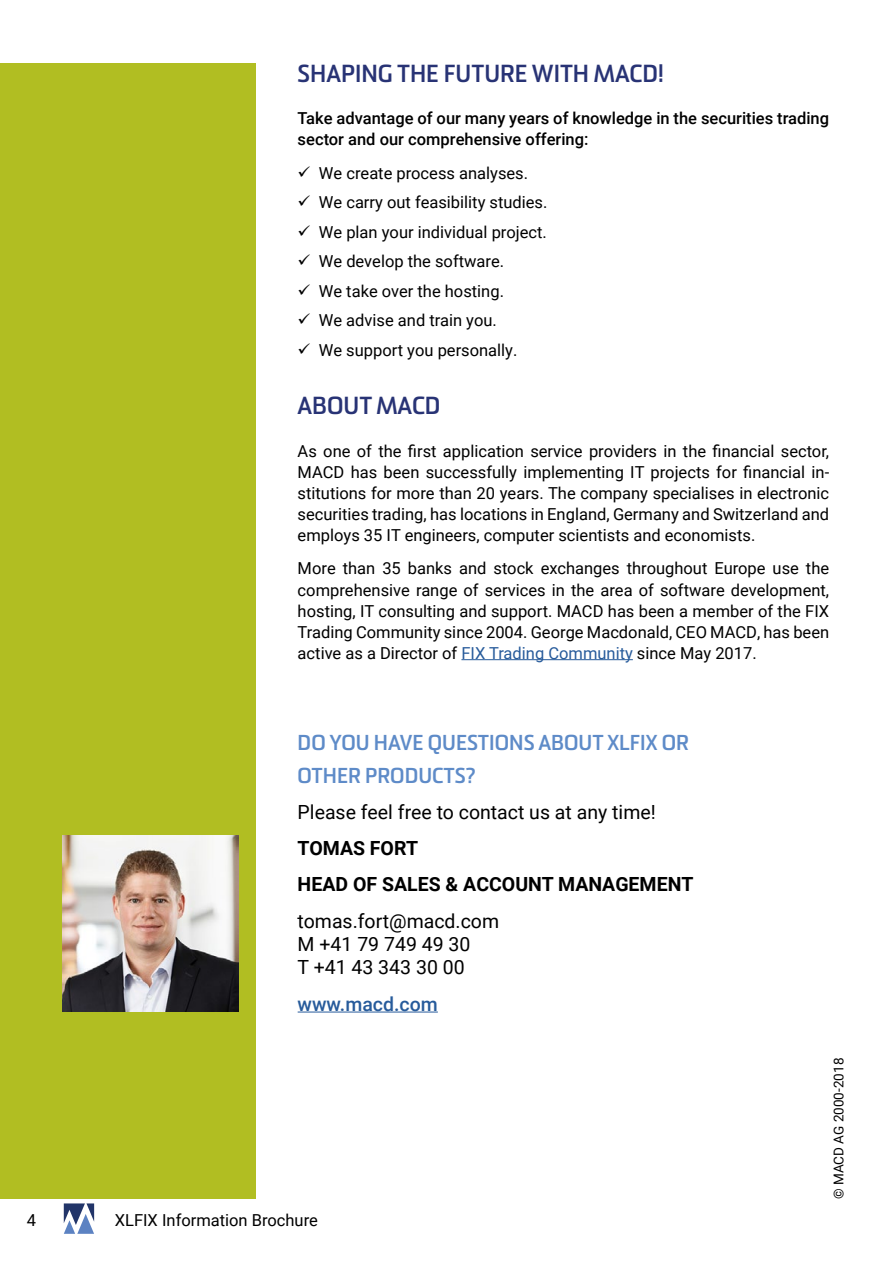
<style>
.page{position:relative;width:893px;height:1263px;background:#fff}
.page>*{position:absolute;margin:0;border:0;box-sizing:border-box;transform-origin:0 0}
.t1{font:700 24px "Sommet";color:#283375}
.t2{font:700 21px/33px "Sommet";color:#5e8bc8}
.t3{font:19.5px/23.4px "Roboto";color:#000}
.t4{font:700 19.5px/36.2px "Roboto";color:#000}
.t5{font:500 19.5px "Roboto";color:#275b9b}
.t6{font:16.5px/21px "Roboto";color:#000;text-align:justify}
.t7{font:500 16.5px/21px "Roboto";color:#000}
.t8{font:13.5px "Roboto";color:#000}
.s1{color:#275b9b}
</style>
<div class="page">
<svg style="left:64px;top:1203px;width:30px;height:31px"></svg>
<div style="left:0;top:63px;width:255px;height:1136px;background:#b1be22"></div>
<hr style="left:461px;top:659px;width:172px;height:1px;background:#275b9b">
<hr style="left:298px;top:1011px;width:140px;height:1px;background:#275b9b">
<img style="left:63px;top:836px;width:175px;height:175px">
<h1 class="t1" style="left:298px;top:58px;width:368px">SHAPING THE FUTURE WITH MACD!</h1>
<p class="t7" style="left:298px;top:107px;width:533px">Take advantage of our many years of knowledge in the securities trading sector and our comprehensive offering:</p>
<p class="t6" style="left:319px;top:158px;width:230px;line-height:29.5px;text-align:left">We create process analyses.<br>We carry out feasibility studies.<br>We plan your individual project.<br>We develop the software.<br>We take over the hosting.<br>We advise and train you.<br>We support you personally.</p>
<h1 class="t1" style="left:298px;top:391px;width:144px">ABOUT MACD</h1>
<p class="t6" style="left:298px;top:440px;width:533px">As one of the first application service providers in the financial sector, MACD has been successfully implementing IT projects for financial in&shy;stitutions for more than 20 years. The company specialises in electronic securities trading, has locations in England, Germany and Switzerland and employs 35 IT engineers, computer scientists and economists.</p>
<p class="t6" style="left:298px;top:557px;width:533px">More than 35 banks and stock exchanges throughout Europe use the comprehensive range of services in the area of software development, hosting, IT consulting and support. MACD has been a member of the FIX Trading Community since 2004. George Macdonald, CEO MACD, has been active as a Director of <span class="s1">FIX Trading Community</span> since May 2017.</p>
<p class="t2" style="left:298px;top:726px;width:393px">DO YOU HAVE QUESTIONS ABOUT XLFIX OR<br>OTHER PRODUCTS?</p>
<p class="t3" style="left:298px;top:800px;width:360px">Please feel free to contact us at any time!</p>
<p class="t4" style="left:298px;top:829px;width:397px">TOMAS FORT<br>HEAD OF SALES &amp; ACCOUNT MANAGEMENT</p>
<p class="t3" style="left:298px;top:908px;width:203px">tomas.fort@macd.com<br>M +41 79 749 49 30<br>T +41 43 343 30 00</p>
<p class="t5" style="left:298px;top:990px;width:142px">www.macd.com</p>
<p class="t6" style="left:27px;top:1209px;width:11px">4</p>
<p class="t6" style="left:115px;top:1209px;width:205px">XLFIX Information Brochure</p>
<p class="t8" style="left:829px;top:1199px;width:143px;rotate:-90deg">© MACD AG 2000-2018</p>
</div>
